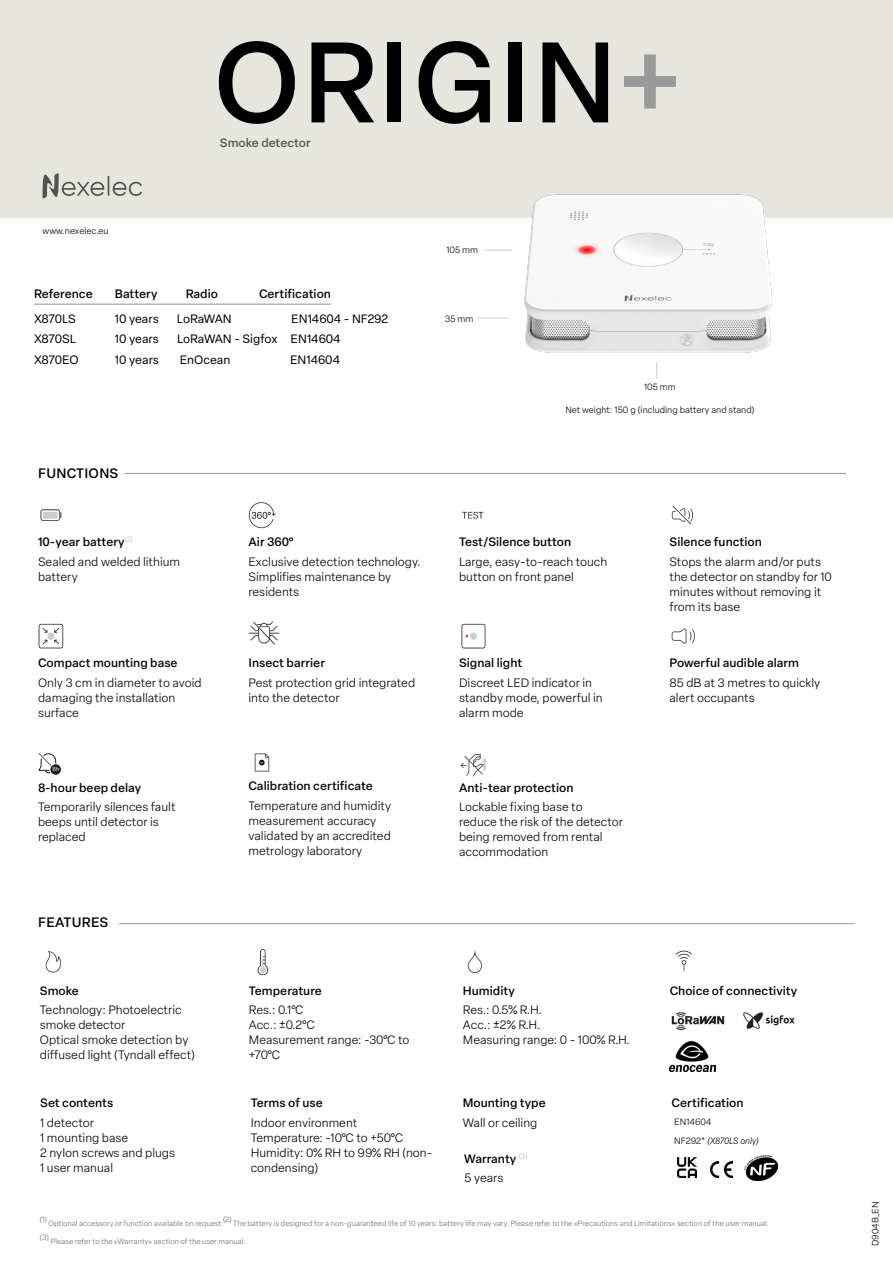
<style>
.page{position:relative;width:893px;height:1263px;background:#fff}
.page>*{position:absolute;margin:0;border:0;box-sizing:border-box;transform-origin:0 0}
.t1{font:500 112.5px "Elza Text";letter-spacing:.02em;color:#000}
.t2{font:500 13.5px "Elza Text";letter-spacing:.02em;color:#000}
.t3{font:300 12px/15px "Elza Text";color:#000}
.t4{font:500 12px "Elza Text";color:#000}
.t5{font:12px "Elza Text";color:#000}
.t6{font:500 12px/19.2px "Elza Text";color:#000101}
.t7{font:500 12px "Elza Text";color:#505350}
.t8{font:300 9px/19.2px "Elza Text";color:#000}
.t9{font:300 7.5px "Elza Text";color:#6d6e71}
.t10{font:5.85px "Elza";color:#fff}
.s1{color:#9a9a9b}
.s2{font-weight:500}
.s3{font-weight:300;color:#000}
.s4{font-style:italic}
</style>
<div class="page">
<hr style="left:125px;top:473px;width:721px;height:1px;background:#979593">
<hr style="left:119px;top:923px;width:736px;height:1px;background:#979593">
<div style="left:0;top:0;width:893px;height:217px;background:#e6e6df"></div>
<hr style="left:477px;top:318px;width:31px;height:1px;background:#979593">
<svg style="left:43px;top:173px;width:99px;height:25px"></svg>
<img style="left:45px;top:950px;width:16px;height:23px">
<img style="left:257px;top:949px;width:11px;height:26px">
<img style="left:467px;top:951px;width:15px;height:22px">
<img style="left:675px;top:950px;width:17px;height:22px">
<img style="left:254px;top:753px;width:16px;height:19px">
<img style="left:481px;top:194px;width:358px;height:184px">
<img style="left:38px;top:623px;width:26px;height:26px">
<img style="left:249px;top:621px;width:31px;height:24px">
<img style="left:461px;top:623px;width:25px;height:26px">
<img style="left:671px;top:628px;width:24px;height:16px">
<img style="left:40px;top:509px;width:22px;height:12px">
<img style="left:249px;top:502px;width:27px;height:26px">
<img style="left:462px;top:511px;width:22px;height:8px">
<img style="left:671px;top:506px;width:23px;height:19px">
<svg style="left:38px;top:753px;width:19px;height:20px"></svg>
<div style="left:50px;top:764px;width:11px;height:11px;background:#1c1c1c;border-radius:50%"></div>
<div style="left:50px;top:763px;width:12px;height:12px;border:1px solid #fff;border-radius:50%"></div>
<img style="left:671px;top:1012px;width:54px;height:19px">
<img style="left:677px;top:1158px;width:19px;height:19px">
<img style="left:711px;top:1162px;width:22px;height:15px">
<img style="left:744px;top:1155px;width:33px;height:25px">
<img style="left:743px;top:1012px;width:52px;height:17px">
<img style="left:670px;top:1041px;width:45px;height:30px">
<hr style="left:34px;top:304px;width:297px;height:1px;background:#979593">
<img style="left:461px;top:754px;width:25px;height:23px">
<h1 class="t1" style="left:213px;top:-3px;width:469px">ORIGIN<span class="s1">+</span></h1>
<p class="t7" style="left:220px;top:134px;width:92px">Smoke detector</p>
<p class="t8" style="left:43px;top:221px;width:68px">www.nexelec.eu</p>
<p class="t4" style="left:34px;top:284px;width:60px">Reference</p>
<p class="t4" style="left:115px;top:284px;width:44px">Battery</p>
<p class="t4" style="left:186px;top:284px;width:34px">Radio</p>
<p class="t4" style="left:259px;top:284px;width:73px">Certification</p>
<p class="t5" style="left:34px;top:309px;width:43px">X870LS</p>
<p class="t5" style="left:115px;top:309px;width:46px">10 years</p>
<p class="t5" style="left:177px;top:309px;width:56px">LoRaWAN</p>
<p class="t5" style="left:291px;top:309px;width:98px">EN14604 - NF292</p>
<p class="t5" style="left:34px;top:330px;width:43px">X870SL</p>
<p class="t5" style="left:115px;top:330px;width:46px">10 years</p>
<p class="t5" style="left:177px;top:330px;width:165px">LoRaWAN - Sigfox EN14604</p>
<p class="t5" style="left:34px;top:351px;width:46px">X870EO</p>
<p class="t5" style="left:115px;top:351px;width:46px">10 years</p>
<p class="t5" style="left:180px;top:351px;width:52px">EnOcean</p>
<p class="t5" style="left:290px;top:351px;width:52px">EN14604</p>
<p class="t2" style="left:38px;top:463px;width:82px">FUNCTIONS</p>
<p class="t3" style="left:38px;top:532px;width:144px;line-height:19.2px"><span class="s2">10-year battery</span><sup>(2)<br></sup>Sealed and welded lithium</p>
<p class="t3" style="left:38px;top:568px;width:41px">battery</p>
<p class="t4" style="left:38px;top:654px;width:141px">Compact mounting base</p>
<p class="t3" style="left:38px;top:674px;width:165px">Only 3 cm in diameter to avoid damaging the installation surface</p>
<p class="t10" style="left:52px;top:765px;width:8px">8h</p>
<p class="t4" style="left:38px;top:779px;width:105px">8-hour beep delay</p>
<p class="t3" style="left:38px;top:799px;width:139px">Temporarily silences fault beeps until detector is replaced</p>
<p class="t4" style="left:249px;top:533px;width:46px">Air 360°</p>
<p class="t3" style="left:249px;top:553px;width:173px">Exclusive detection technology.<br>Simplifies maintenance by residents</p>
<p class="t4" style="left:249px;top:654px;width:78px">Insect barrier</p>
<p class="t3" style="left:249px;top:674px;width:168px">Pest protection grid integrated into the detector</p>
<p class="t4" style="left:249px;top:777px;width:126px">Calibration certificate</p>
<p class="t3" style="left:249px;top:797px;width:144px">Temperature and humidity measurement accuracy validated by an accredited metrology laboratory</p>
<p class="t8" style="left:446px;top:240px;width:33px">105 mm</p>
<p class="t8" style="left:445px;top:309px;width:30px">35 mm</p>
<p class="t8" style="left:644px;top:377px;width:33px">105 mm</p>
<p class="t8" style="left:565px;top:399px;width:191px">Net weight: 150 g (including battery and stand)</p>
<p class="t4" style="left:459px;top:533px;width:114px">Test/Silence button</p>
<p class="t3" style="left:459px;top:553px;width:150px">Large, easy-to-reach touch button on front panel</p>
<p class="t4" style="left:459px;top:654px;width:65px">Signal light</p>
<p class="t3" style="left:459px;top:674px;width:145px">Discreet LED indicator in standby mode, powerful in alarm mode</p>
<p class="t4" style="left:459px;top:779px;width:116px">Anti-tear protection</p>
<p class="t3" style="left:459px;top:799px;width:165px">Lockable fixing base to reduce the risk of the detector being removed from rental accommodation</p>
<p class="t4" style="left:669px;top:533px;width:94px">Silence function</p>
<p class="t3" style="left:669px;top:553px;width:164px">Stops the alarm and/or puts the detector on standby for 10 minutes without removing it from its base</p>
<p class="t4" style="left:669px;top:654px;width:131px">Powerful audible alarm</p>
<p class="t3" style="left:669px;top:674px;width:152px">85 dB at 3 metres to quickly alert occupants</p>
<p class="t2" style="left:38px;top:912px;width:72px">FEATURES</p>
<p class="t4" style="left:40px;top:982px;width:40px">Smoke</p>
<p class="t3" style="left:40px;top:1002px;width:156px">Technology: Photoelectric smoke detector<br>Optical smoke detection by diffused light (Tyndall effect)</p>
<p class="t4" style="left:40px;top:1094px;width:74px">Set contents</p>
<p class="t3" style="left:40px;top:1114px;width:136px">1 detector<br>1 mounting base<br>2 nylon screws and plugs<br>1 user manual</p>
<p class="t4" style="left:249px;top:982px;width:74px">Temperature</p>
<p class="t3" style="left:249px;top:1002px;width:162px">Res.: 0.1°C<br>Acc.: ±0.2°C<br>Measurement range: -30°C to +70°C</p>
<p class="t4" style="left:251px;top:1094px;width:74px">Terms of use</p>
<p class="t3" style="left:251px;top:1114px;width:183px">Indoor environment<br>Temperature: -10°C to +50°C<br>Humidity: 0% RH to 99% RH (non&shy;condensing)</p>
<p class="t4" style="left:463px;top:982px;width:53px">Humidity</p>
<p class="t3" style="left:463px;top:1002px;width:169px">Res.: 0.5% R.H.<br>Acc.: ±2% R.H.<br>Measuring range: 0 - 100% R.H.</p>
<p class="t4" style="left:463px;top:1094px;width:84px">Mounting type</p>
<p class="t3" style="left:463px;top:1114px;width:76px">Wall or ceiling</p>
<p class="t6" style="left:464px;top:1149px;width:65px">Warranty <sup>(3)<br></sup><span class="s3">5 years</span></p>
<p class="t4" style="left:670px;top:982px;width:129px">Choice of connectivity</p>
<p class="t4" style="left:672px;top:1094px;width:73px">Certification</p>
<p class="t8" style="left:674px;top:1112px;width:86px">EN14604<br>NF292* <span class="s4">(X870LS only)</span></p>
<p class="t9" style="left:40px;top:1214px;width:8px">(1)</p>
<p class="t9" style="left:223px;top:1214px;width:10px">(2)</p>
<p class="t9" style="left:48px;top:1218px;width:175px">Optional accessory or function available on request</p>
<p class="t9" style="left:233px;top:1218px;width:537px">The battery is designed for a non-guaranteed life of 10 years: battery life may vary. Please refer to the «Precautions and Limitations» section of the user manual.</p>
<p class="t9" style="left:40px;top:1232px;width:10px">(3)</p>
<p class="t9" style="left:51px;top:1236px;width:196px">Please refer to the «Warranty» section of the user manual.</p>
<p class="t8" style="left:865px;top:1246px;width:46px;rotate:-90deg">D904B_EN</p>
</div>
